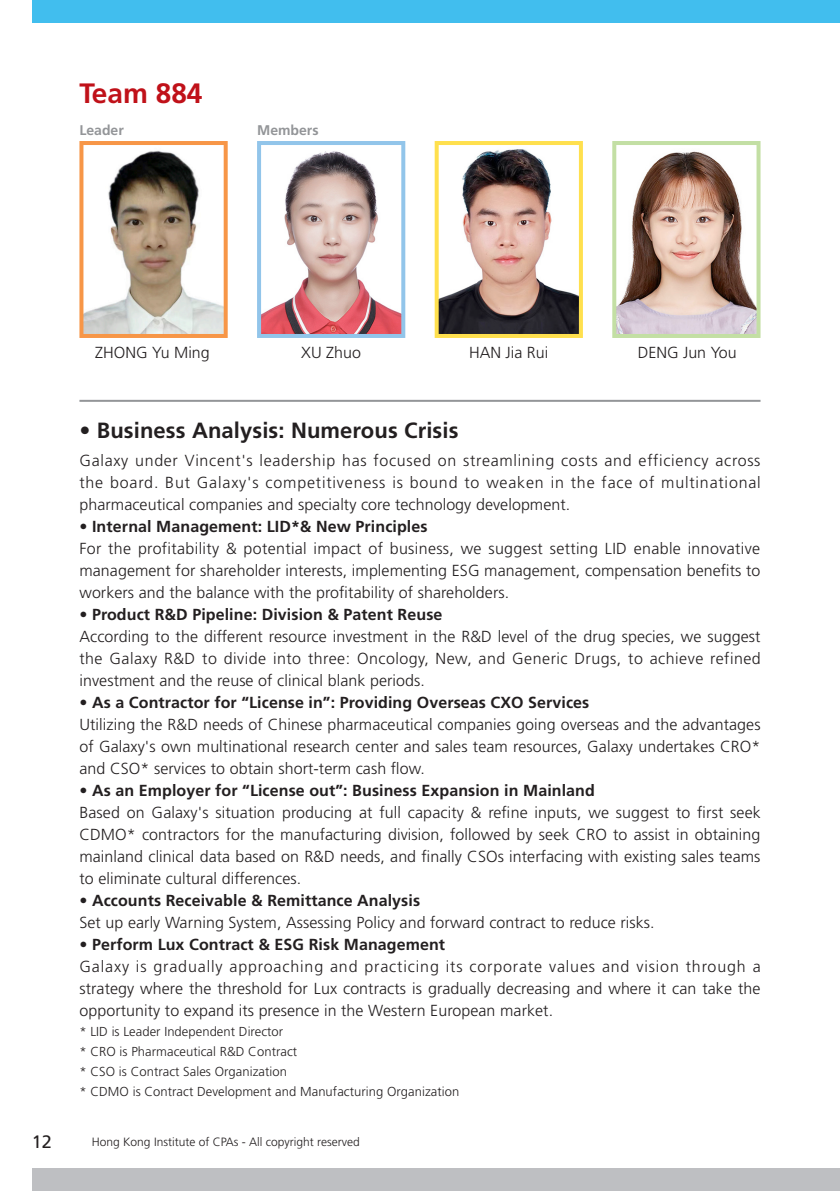
<style>
.page{position:relative;width:840px;height:1191px;background:#fff}
.page>*{position:absolute;margin:0;border:0;box-sizing:border-box;transform-origin:0 0}
.t1{font:700 28px "Frutiger";color:#c01119}
.t2{font:700 22px "Frutiger";letter-spacing:.005em;color:#231f20}
.t3{font:18px "Frutiger";color:#231f20}
.t4{font:300 16px/22px "Frutiger";letter-spacing:.005em;color:#231f20}
.t5{font:700 14px "Frutiger";color:#939598}
.t6{font:300 13px/20px "Frutiger";letter-spacing:.005em;color:#231f20}
.t7{font:300 12px "Frutiger";color:#231f20}
.s1{font-weight:300}
.s2{font-weight:700}
</style>
<div class="page">
<div style="left:33px;top:1168px;width:806px;height:23px;background:#bebfc2"></div>
<div style="left:33px;top:0;width:806px;height:23px;background:#41beee"></div>
<hr style="left:79px;top:400px;width:681px;height:2px;background:#939598">
<img style="left:262px;top:151px;width:138px;height:182px">
<div style="left:257px;top:141px;width:148px;height:197px;border:4px solid #92c5ea"></div>
<img style="left:439px;top:149px;width:138px;height:184px">
<div style="left:434px;top:141px;width:148px;height:197px;border:4px solid #ffe04e"></div>
<img style="left:617px;top:151px;width:138px;height:182px">
<div style="left:612px;top:141px;width:148px;height:197px;border:4px solid #c3dfa4"></div>
<img style="left:84px;top:150px;width:138px;height:183px">
<div style="left:79px;top:141px;width:148px;height:197px;border:4px solid #f79647"></div>
<h1 class="t1" style="left:79px;top:77px;width:124px">Team 884</h1>
<p class="t5" style="left:79px;top:122px;width:46px">Leader</p>
<p class="t5" style="left:257px;top:122px;width:63px">Members</p>
<p class="t4" style="left:95px;top:342px;width:116px">ZHONG Yu Ming</p>
<p class="t4" style="left:301px;top:342px;width:61px">XU Zhuo</p>
<p class="t4" style="left:469px;top:342px;width:81px">HAN Jia Rui</p>
<p class="t4" style="left:637px;top:342px;width:101px">DENG Jun You</p>
<h2 class="t2" style="left:79px;top:417px;width:380px"><span class="s1">•</span> Business Analysis: Numerous Crisis</h2>
<p class="t4" style="left:79px;top:450px;width:682px;text-align:justify">Galaxy under Vincent's leadership has focused on streamlining costs and efficiency across the board. But Galaxy's competitiveness is bound to weaken in the face of multinational pharmaceutical companies and specialty core technology development.</p>
<p class="t4" style="left:79px;top:516px;width:682px">• <span class="s2">Internal Management: LID*&amp; New Principles<br></span>For the profitability &amp; potential impact of business, we suggest setting LID enable innovative management for shareholder interests, implementing ESG management, compensation benefits to workers and the balance with the profitability of shareholders.</p>
<p class="t4" style="left:79px;top:604px;width:682px">• <span class="s2">Product R&amp;D Pipeline: Division &amp; Patent Reuse<br></span>According to the different resource investment in the R&amp;D level of the drug species, we suggest the Galaxy R&amp;D to divide into three: Oncology, New, and Generic Drugs, to achieve refined investment and the reuse of clinical blank periods.</p>
<p class="t4" style="left:79px;top:692px;width:682px">• <span class="s2">As a Contractor for “License in”: Providing Overseas CXO Services<br></span>Utilizing the R&amp;D needs of Chinese pharmaceutical companies going overseas and the advantages of Galaxy's own multinational research center and sales team resources, Galaxy undertakes CRO* and CSO* services to obtain short-term cash flow.</p>
<p class="t4" style="left:79px;top:780px;width:682px">• <span class="s2">As an Employer for “License out”: Business Expansion in Mainland<br></span>Based on Galaxy's situation producing at full capacity &amp; refine inputs, we suggest to first seek CDMO* contractors for the manufacturing division, followed by seek CRO to assist in obtaining mainland clinical data based on R&amp;D needs, and finally CSOs interfacing with existing sales teams to eliminate cultural differences.</p>
<p class="t4" style="left:79px;top:890px;width:576px">• <span class="s2">Accounts Receivable &amp; Remittance Analysis<br></span>Set up early Warning System, Assessing Policy and forward contract to reduce risks.</p>
<p class="t4" style="left:79px;top:934px;width:682px">• <span class="s2">Perform Lux Contract &amp; ESG Risk Management<br></span>Galaxy is gradually approaching and practicing its corporate values and vision through a strategy where the threshold for Lux contracts is gradually decreasing and where it can take the opportunity to expand its presence in the Western European market.</p>
<p class="t6" style="left:79px;top:1021px;width:381px">* LID is Leader Independent Director<br>* CRO is Pharmaceutical R&amp;D Contract<br>* CSO is Contract Sales Organization<br>* CDMO is Contract Development and Manufacturing Organization</p>
<p class="t3" style="left:32px;top:1131px;width:22px">12</p>
<p class="t7" style="left:92px;top:1134px;width:269px">Hong Kong Institute of CPAs - All copyright reserved</p>
</div>
